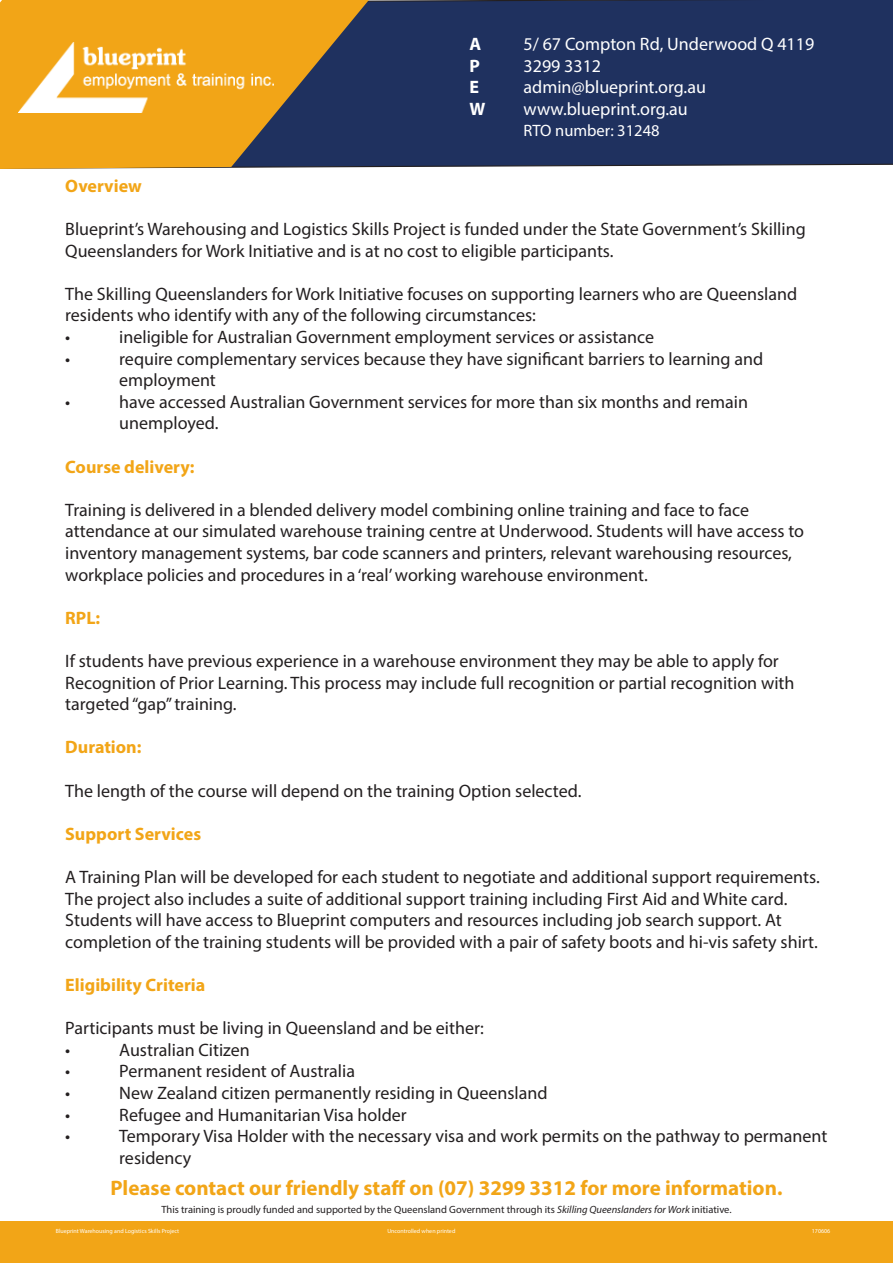
<style>
.page{position:relative;width:893px;height:1263px;background:#fff}
.page>*{position:absolute;margin:0;border:0;box-sizing:border-box;transform-origin:0 0}
.t1{font:700 21px "Myriad Pro";color:#f2a517}
.t2{font:18px/21.6px "Myriad Pro";color:#231f20}
.t3{font:18px "Myriad Pro";color:#fff}
.t4{font:700 18px "Myriad Pro";color:#f2a517}
.t5{font:700 18px "Myriad Pro";color:#fff}
.t6{font:16.5px "Myriad Pro";color:#fff}
.t7{font:10.5px "Myriad Pro";color:#231f20}
.t8{font:6px "Myriad Pro";color:#fff}
.s1{font-style:italic}
</style>
<div class="page">
<div style="left:0;top:1221px;width:893px;height:42px;background:#f2a517"></div>
<div style="left:371px;top:0;width:522px;height:168px;background:#1f315f"></div>
<svg style="left:0;top:0;width:371px;height:169px;background:#ba872c"></svg>
<img style="left:18px;top:43px;width:255px;height:69px">
<p class="t5" style="left:469px;top:32px;width:13px">A</p>
<p class="t3" style="left:523px;top:33px;width:292px">5/ 67 Compton Rd, Underwood Q 4119</p>
<p class="t5" style="left:469px;top:54px;width:12px">P</p>
<p class="t3" style="left:523px;top:55px;width:79px">3299 3312</p>
<p class="t5" style="left:469px;top:75px;width:11px">E</p>
<p class="t3" style="left:523px;top:76px;width:184px">admin@blueprint.org.au</p>
<p class="t5" style="left:469px;top:97px;width:17px">W</p>
<p class="t3" style="left:523px;top:98px;width:166px">www.blueprint.org.au</p>
<p class="t6" style="left:523px;top:121px;width:138px">RTO number: 31248</p>
<p class="t4" style="left:65px;top:174px;width:78px">Overview</p>
<p class="t2" style="left:65px;top:218px;width:742px">Blueprint’s Warehousing and Logistics Skills Project is funded under the State Government’s Skilling<br>Queenslanders for Work Initiative and is at no cost to eligible participants.</p>
<p class="t2" style="left:65px;top:283px;width:734px">The Skilling Queenslanders for Work Initiative focuses on supporting learners who are Queensland residents who identify with any of the following circumstances:</p>
<p class="t2" style="left:65px;top:326px;width:7px">•</p>
<p class="t2" style="left:119px;top:326px;width:536px">ineligible for Australian Government employment services or assistance</p>
<p class="t2" style="left:65px;top:347px;width:7px">•</p>
<p class="t2" style="left:119px;top:347px;width:645px">require complementary services because they have significant barriers to learning and employment</p>
<p class="t2" style="left:65px;top:391px;width:7px">•</p>
<p class="t2" style="left:119px;top:391px;width:630px">have accessed Australian Government services for more than six months and remain unemployed.</p>
<p class="t4" style="left:65px;top:455px;width:131px">Course delivery:</p>
<p class="t2" style="left:65px;top:499px;width:685px">Training is delivered in a blended delivery model combining online training and face to face</p>
<p class="t2" style="left:65px;top:520px;width:740px">attendance at our simulated warehouse training centre at Underwood. Students will have access to inventory management systems, bar code scanners and printers, relevant warehousing resources, workplace policies and procedures in a ‘real’ working warehouse environment.</p>
<p class="t4" style="left:65px;top:606px;width:37px">RPL:</p>
<p class="t2" style="left:65px;top:650px;width:715px">If students have previous experience in a warehouse environment they may be able to apply for</p>
<p class="t2" style="left:65px;top:671px;width:731px">Recognition of Prior Learning. This process may include full recognition or partial recognition with targeted “gap” training.</p>
<p class="t4" style="left:65px;top:736px;width:78px">Duration:</p>
<p class="t2" style="left:65px;top:779px;width:518px">The length of the course will depend on the training Option selected.</p>
<p class="t4" style="left:65px;top:822px;width:137px">Support Services</p>
<p class="t2" style="left:65px;top:866px;width:756px">A Training Plan will be developed for each student to negotiate and additional support requirements.<br>The project also includes a suite of additional support training including First Aid and White card.</p>
<p class="t2" style="left:65px;top:909px;width:718px">Students will have access to Blueprint computers and resources including job search support. At</p>
<p class="t2" style="left:65px;top:931px;width:754px">completion of the training students will be provided with a pair of safety boots and hi-vis safety shirt.</p>
<p class="t4" style="left:65px;top:973px;width:142px">Eligibility Criteria</p>
<p class="t2" style="left:65px;top:1017px;width:420px">Participants must be living in Queensland and be either:</p>
<p class="t2" style="left:65px;top:1039px;width:7px">•</p>
<p class="t2" style="left:119px;top:1039px;width:132px">Australian Citizen</p>
<p class="t2" style="left:65px;top:1060px;width:7px">•</p>
<p class="t2" style="left:119px;top:1060px;width:237px">Permanent resident of Australia</p>
<p class="t2" style="left:65px;top:1082px;width:7px">•</p>
<p class="t2" style="left:119px;top:1082px;width:430px">New Zealand citizen permanently residing in Queensland</p>
<p class="t2" style="left:65px;top:1103px;width:7px">•</p>
<p class="t2" style="left:119px;top:1103px;width:289px">Refugee and Humanitarian Visa holder</p>
<p class="t2" style="left:65px;top:1125px;width:7px">•</p>
<p class="t2" style="left:119px;top:1125px;width:710px">Temporary Visa Holder with the necessary visa and work permits on the pathway to permanent</p>
<p class="t2" style="left:119px;top:1147px;width:74px">residency</p>
<p class="t1" style="left:110px;top:1175px;width:674px">Please contact our friendly staff on (07) 3299 3312 for more information.</p>
<p class="t7" style="left:161px;top:1203px;width:572px">This training is proudly funded and supported by the Queensland Government through its <span class="s1">Skilling Queenslanders for Work</span> initiative.</p>
<p class="t8" style="left:56px;top:1227px;width:125px">Blueprint Warehousing and Logistics Skills Project</p>
<p class="t8" style="left:387px;top:1227px;width:69px">Uncontrolled when printed</p>
<p class="t8" style="left:812px;top:1227px;width:20px">170606</p>
</div>
